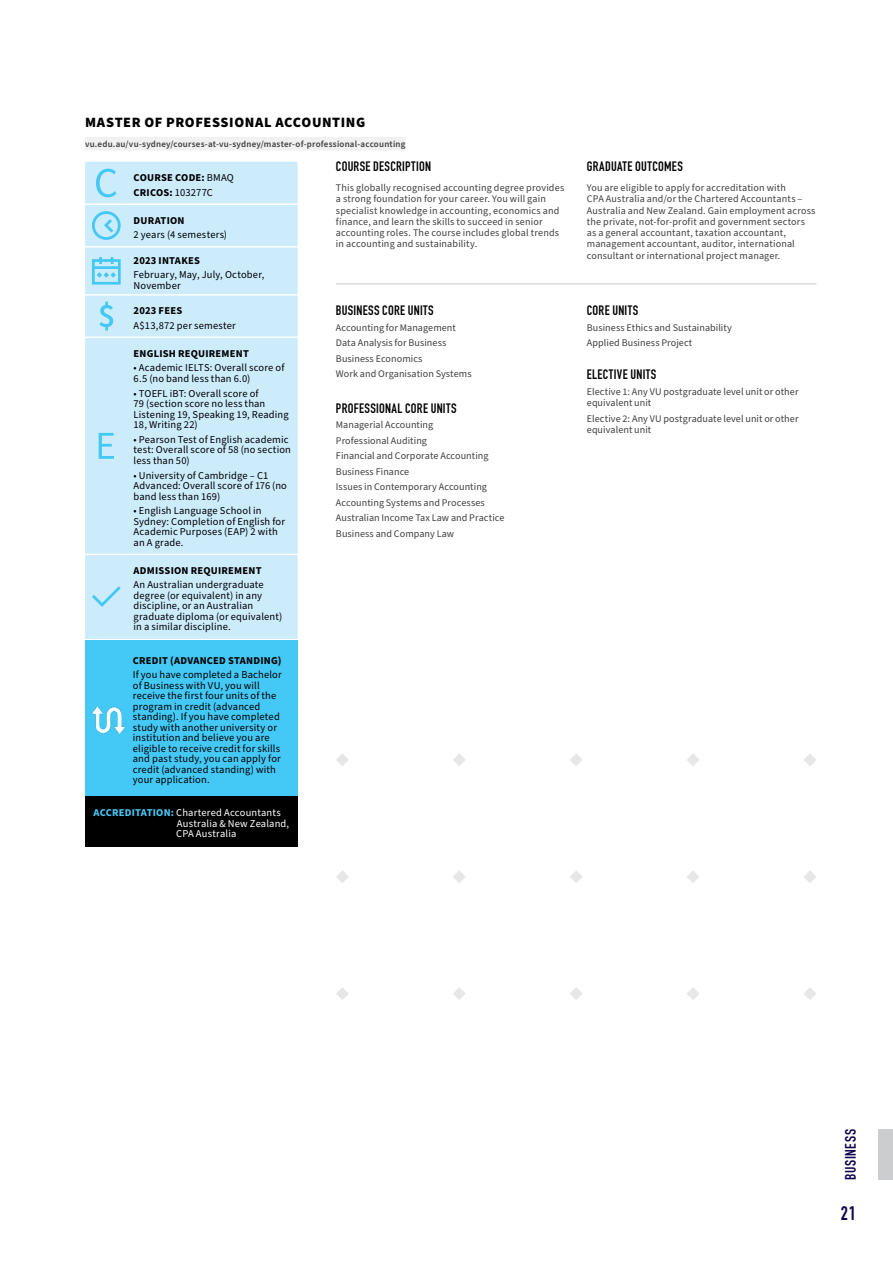
<style>
.page{position:relative;width:893px;height:1263px;background:#fff}
.page>*{position:absolute;margin:0;border:0;box-sizing:border-box;transform-origin:0 0}
.t1{font:19.35px "DIN Engschrift LT Pro";color:#11034c}
.t2{font:15px "DIN Engschrift LT Pro";letter-spacing:.04em;color:#11034c}
.t3{font:900 14.25px "Source Sans Pro";letter-spacing:.04em;color:#000}
.t4{font:13.5px "DIN Engschrift LT Pro";letter-spacing:.02em;color:#000}
.t5{font:10.5px/10.5px "Source Sans Pro";letter-spacing:.015em;color:#000}
.t6{font:700 10.5px/14.7px "Source Sans Pro";letter-spacing:.02em;color:#000}
.t7{font:10.5px/10.5px "Source Sans Pro";letter-spacing:.015em;color:#fff}
.t8{font:10.2px/11.2px "Source Sans Pro";letter-spacing:.01em;color:#414042}
.t9{font:600 9px "Source Sans Pro";letter-spacing:.02em;color:#414042}
.s1{font-weight:400}
.s2{font-weight:700;color:#44c8f5}
</style>
<div class="page">
<div style="left:85px;top:137px;width:320px;height:14px;background:#f1f1f2"></div>
<div style="left:85px;top:162px;width:213px;height:477px;background:#ccecfc"></div>
<hr style="left:85px;top:203px;width:43px;height:2px;background:#fff">
<hr style="left:128px;top:203px;width:170px;height:2px;background:#fff">
<hr style="left:85px;top:246px;width:43px;height:2px;background:#fff">
<hr style="left:128px;top:246px;width:170px;height:2px;background:#fff">
<hr style="left:85px;top:294px;width:43px;height:2px;background:#fff">
<hr style="left:128px;top:294px;width:170px;height:2px;background:#fff">
<hr style="left:85px;top:337px;width:43px;height:1px;background:#fff">
<hr style="left:128px;top:337px;width:170px;height:1px;background:#fff">
<hr style="left:85px;top:554px;width:43px;height:1px;background:#fff">
<hr style="left:128px;top:554px;width:170px;height:1px;background:#fff">
<svg style="left:96px;top:169px;width:21px;height:28px"></svg>
<svg style="left:92px;top:211px;width:29px;height:29px"></svg>
<svg style="left:92px;top:257px;width:29px;height:28px"></svg>
<svg style="left:99px;top:302px;width:14px;height:28px"></svg>
<svg style="left:99px;top:433px;width:15px;height:26px"></svg>
<svg style="left:92px;top:586px;width:29px;height:21px"></svg>
<hr style="left:336px;top:284px;width:480px;height:1px;background:#c7c7c6">
<div style="left:85px;top:640px;width:213px;height:158px;background:#44c8f5"></div>
<img style="left:92px;top:706px;width:34px;height:28px">
<div style="left:85px;top:796px;width:213px;height:50px;background:#000"></div>
<svg style="left:336px;top:754px;width:13px;height:12px"></svg>
<svg style="left:336px;top:870px;width:13px;height:13px"></svg>
<svg style="left:336px;top:987px;width:13px;height:13px"></svg>
<svg style="left:453px;top:754px;width:13px;height:12px"></svg>
<svg style="left:453px;top:870px;width:13px;height:13px"></svg>
<svg style="left:453px;top:987px;width:13px;height:13px"></svg>
<svg style="left:570px;top:754px;width:12px;height:12px"></svg>
<svg style="left:570px;top:871px;width:12px;height:12px"></svg>
<svg style="left:570px;top:987px;width:13px;height:13px"></svg>
<svg style="left:687px;top:754px;width:12px;height:12px"></svg>
<svg style="left:687px;top:871px;width:12px;height:12px"></svg>
<svg style="left:687px;top:987px;width:12px;height:13px"></svg>
<svg style="left:804px;top:754px;width:12px;height:12px"></svg>
<svg style="left:804px;top:871px;width:12px;height:12px"></svg>
<svg style="left:804px;top:988px;width:12px;height:12px"></svg>
<div style="left:878px;top:1129px;width:15px;height:51px;background:#cbcdce"></div>
<h3 class="t3" style="left:85px;top:113px;width:282px">MASTER OF PROFESSIONAL ACCOUNTING</h3>
<p class="t9" style="left:85px;top:138px;width:322px">vu.edu.au/vu-sydney/courses-at-vu-sydney/master-of-professional-accounting</p>
<p class="t6" style="left:134px;top:170px;width:102px">COURSE CODE: <span class="s1">BMAQ<br></span>CRICOS: <span class="s1">103277C</span></p>
<p class="t6" style="left:134px;top:213px;width:53px">DURATION</p>
<p class="t5" style="left:134px;top:230px;width:95px">2 years (4 semesters)</p>
<p class="t6" style="left:134px;top:253px;width:68px">2023 INTAKES</p>
<p class="t5" style="left:134px;top:270px;width:132px">February, May, July, October,<br>November</p>
<p class="t6" style="left:134px;top:303px;width:50px">2023 FEES</p>
<p class="t5" style="left:134px;top:320px;width:104px">A$13,872 per semester</p>
<p class="t6" style="left:134px;top:346px;width:117px">ENGLISH REQUIREMENT</p>
<p class="t5" style="left:134px;top:363px;width:152px">• Academic IELTS: Overall score of<br>6.5 (no band less than 6.0)</p>
<p class="t5" style="left:134px;top:388px;width:157px">• TOEFL iBT: Overall score of<br>79 (section score no less than<br>Listening 19, Speaking 19, Reading<br>18, Writing 22)</p>
<p class="t5" style="left:134px;top:434px;width:159px">• Pearson Test of English academic test: Overall score of 58 (no section less than 50)</p>
<p class="t5" style="left:134px;top:470px;width:155px">• University of Cambridge – C1<br>Advanced: Overall score of 176 (no band less than 169)</p>
<p class="t5" style="left:134px;top:506px;width:153px">• English Language School in<br>Sydney: Completion of English for<br>Academic Purposes (EAP) 2 with an A grade.</p>
<p class="t6" style="left:134px;top:563px;width:129px">ADMISSION REQUIREMENT</p>
<p class="t5" style="left:134px;top:580px;width:150px">An Australian undergraduate degree (or equivalent) in any discipline, or an Australian graduate diploma (or equivalent) in a similar discipline.</p>
<h3 class="t4" style="left:336px;top:159px;width:97px">COURSE DESCRIPTION</h3>
<p class="t8" style="left:336px;top:182px;width:230px">This globally recognised accounting degree provides a strong foundation for your career. You will gain specialist knowledge in accounting, economics and finance, and learn the skills to succeed in senior accounting roles. The course includes global trends in accounting and sustainability.</p>
<h3 class="t4" style="left:336px;top:303px;width:99px">BUSINESS CORE UNITS</h3>
<p class="t8" style="left:336px;top:320px;width:137px;line-height:15.5px">Accounting for Management<br>Data Analysis for Business<br>Business Economics<br>Work and Organisation Systems</p>
<h3 class="t4" style="left:336px;top:400px;width:122px">PROFESSIONAL CORE UNITS</h3>
<p class="t8" style="left:336px;top:417px;width:170px;line-height:15.5px">Managerial Accounting<br>Professional Auditing<br>Financial and Corporate Accounting<br>Business Finance<br>Issues in Contemporary Accounting<br>Accounting Systems and Processes<br>Australian Income Tax Law and Practice<br>Business and Company Law</p>
<p class="t6" style="left:133px;top:653px;width:150px">CREDIT (ADVANCED STANDING)</p>
<p class="t5" style="left:133px;top:670px;width:150px">If you have completed a Bachelor of Business with VU, you will receive the first four units of the program in credit (advanced standing). If you have completed study with another university or institution and believe you are eligible to receive credit for skills and past study, you can apply for credit (advanced standing) with your application.</p>
<p class="t7" style="left:176px;top:808px;width:114px;text-indent:-83px"><span class="s2">ACCREDITATION:</span> Chartered Accountants<br>Australia &amp; New Zealand,<br>CPA Australia</p>
<h3 class="t4" style="left:587px;top:159px;width:98px">GRADUATE OUTCOMES</h3>
<p class="t8" style="left:587px;top:182px;width:230px">You are eligible to apply for accreditation with<br>CPA Australia and/or the Chartered Accountants – Australia and New Zealand. Gain employment across the private, not-for-profit and government sectors as a general accountant, taxation accountant, management accountant, auditor, international consultant or international project manager.</p>
<h3 class="t4" style="left:587px;top:303px;width:53px">CORE UNITS</h3>
<p class="t8" style="left:587px;top:320px;width:147px;line-height:15.5px">Business Ethics and Sustainability<br>Applied Business Project</p>
<h3 class="t4" style="left:587px;top:367px;width:71px">ELECTIVE UNITS</h3>
<p class="t8" style="left:587px;top:386px;width:213px">Elective 1: Any VU postgraduate level unit or other equivalent unit</p>
<p class="t8" style="left:587px;top:413px;width:213px">Elective 2: Any VU postgraduate level unit or other equivalent unit</p>
<h2 class="t2" style="left:842px;top:1180px;width:52px;rotate:-90deg">BUSINESS</h2>
<h1 class="t1" style="left:841px;top:1202px;width:16px">21</h1>
</div>
